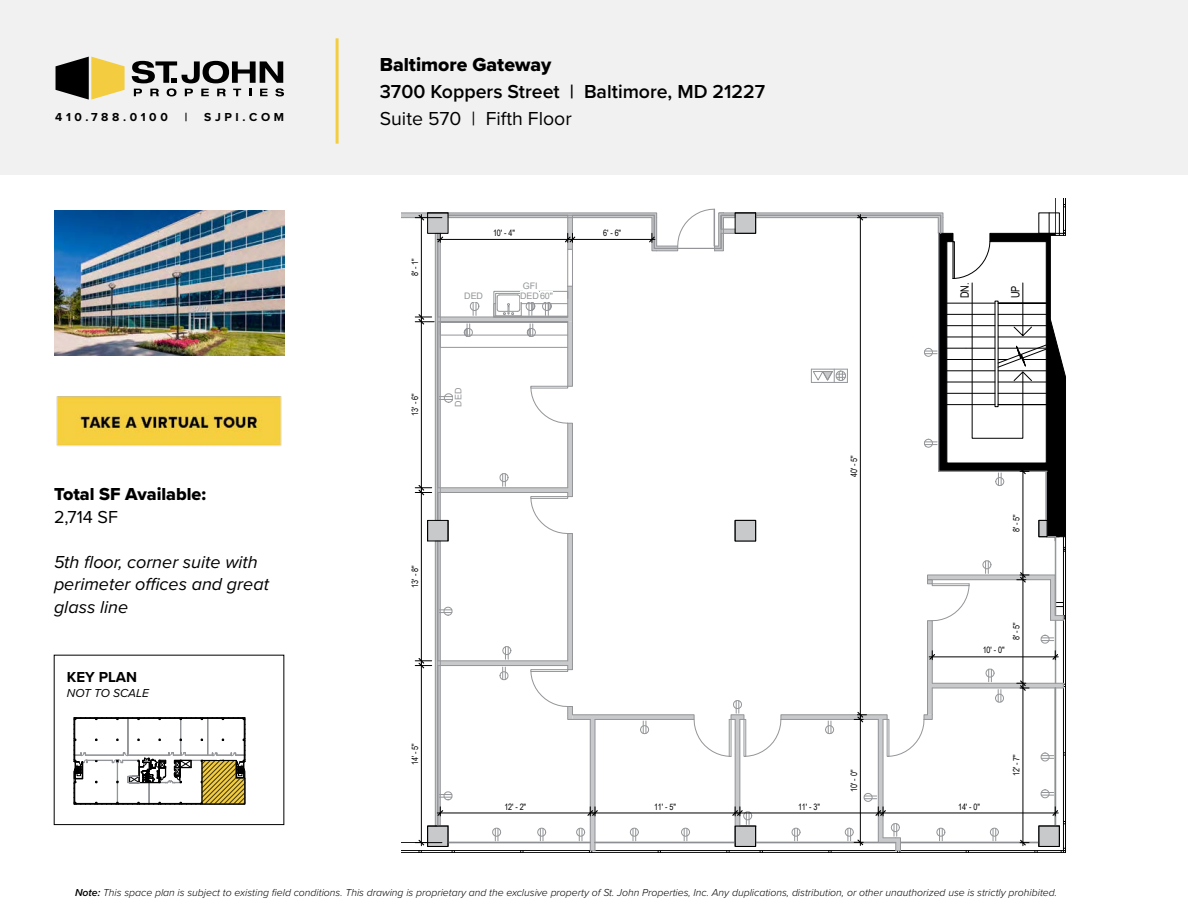
<style>
.page{position:relative;width:1188px;height:918px;background:#fff}
.page>*{position:absolute;margin:0;border:0;box-sizing:border-box;transform-origin:0 0}
.t1{font:600 19.5px "Proxima Nova";color:#000}
.t2{font:19.5px "Proxima Nova";color:#000}
.t3{font:19.5px "Proxima Nova Extrabld";color:#000}
.t4{font:italic 18px/22.5px "Proxima Nova";color:#000}
.t5{font:18px "Proxima Nova Extrabld";color:#000}
.t6{font:18px "Proxima Nova";color:#000}
.t7{font:700 15px "Proxima Nova";color:#000}
.t8{font:700 12px "Proxima Nova";letter-spacing:.3em;color:#000}
.t9{font:italic 12px "Proxima Nova";color:#000}
.t10{font:11.55px "Arial";color:#000;scale:.79 1}
.t11{font:italic 300 10.5px "Proxima Nova";color:#000}
.t12{font:9px "Arial";letter-spacing:-.01em;color:#939598}
.t13{font:8.85px "Arial Narrow";letter-spacing:-.01em;color:#000}
.s1{font-weight:600}
</style>
<div class="page">
<div style="left:0;top:0;width:1188px;height:174px;background:#f1f1f2"></div>
<hr style="left:336px;top:38px;width:3px;height:106px;background:#f3cd3f">
<svg style="left:56px;top:57px;width:69px;height:43px"></svg>
<svg style="left:132px;top:61px;width:152px;height:35px"></svg>
<hr style="left:1065px;top:199px;width:1px;height:36px;background:#000">
<hr style="left:1063px;top:199px;width:1px;height:36px;background:#000">
<hr style="left:1055px;top:199px;width:1px;height:36px;background:#000">
<svg style="left:401px;top:204px;width:665px;height:649px"></svg>
<div style="left:983px;top:645px;width:22px;height:10px;background:#fff"></div>
<img style="left:54px;top:211px;width:230px;height:144px">
<svg style="left:74px;top:718px;width:172px;height:87px"></svg>
<img style="left:56px;top:396px;width:226px;height:50px">
<p class="t8" style="left:55px;top:108px;width:114px">410.788.0100</p>
<p class="t8" style="left:185px;top:108px;width:4px">|</p>
<p class="t8" style="left:204px;top:108px;width:81px">SJPI.COM</p>
<h2 class="t5" style="left:54px;top:481px;width:154px">Total SF Available:</h2>
<h2 class="t6" style="left:54px;top:503px;width:66px">2,714 SF</h2>
<h2 class="t4" style="left:54px;top:550px;width:217px">5th floor, corner suite with perimeter offices and great glass line</h2>
<h3 class="t7" style="left:67px;top:666px;width:72px">KEY PLAN</h3>
<p class="t9" style="left:67px;top:684px;width:84px">NOT TO SCALE</p>
<h1 class="t3" style="left:380px;top:50px;width:173px">Baltimore Gateway</h1>
<h1 class="t1" style="left:380px;top:77px;width:387px">3700 Koppers Street | Baltimore, MD 21227</h1>
<h1 class="t2" style="left:380px;top:104px;width:194px">Suite 570 | Fifth Floor</h1>
<p class="t13" style="left:408px;top:276px;width:20px;rotate:-90deg">8' - 1"</p>
<p class="t13" style="left:408px;top:416px;width:23px;rotate:-90deg">13' - 6"</p>
<p class="t13" style="left:408px;top:588px;width:23px;rotate:-90deg">13' - 8"</p>
<p class="t13" style="left:408px;top:765px;width:23px;rotate:-90deg">14' - 5"</p>
<p class="t13" style="left:493px;top:226px;width:23px">10' - 4"</p>
<p class="t13" style="left:603px;top:226px;width:19px">6' - 6"</p>
<p class="t12" style="left:464px;top:290px;width:20px">DED</p>
<p class="t12" style="left:523px;top:279px;width:16px">GFI</p>
<p class="t12" style="left:520px;top:290px;width:34px">DED60"</p>
<p class="t10" style="left:957px;top:298px;width:21px;rotate:-90deg">DN.</p>
<p class="t10" style="left:1007px;top:298px;width:17px;rotate:-90deg">UP</p>
<p class="t12" style="left:452px;top:407px;width:20px;rotate:-90deg">DED</p>
<p class="t13" style="left:847px;top:477px;width:23px;rotate:-90deg">40' - 5"</p>
<p class="t13" style="left:1010px;top:532px;width:20px;rotate:-90deg">8' - 5"</p>
<p class="t13" style="left:983px;top:644px;width:23px">10' - 0"</p>
<p class="t13" style="left:1010px;top:640px;width:20px;rotate:-90deg">8' - 5"</p>
<p class="t13" style="left:504px;top:800px;width:23px">12' - 2"</p>
<p class="t13" style="left:654px;top:800px;width:23px">11' - 5"</p>
<p class="t13" style="left:798px;top:800px;width:23px">11' - 3"</p>
<p class="t13" style="left:847px;top:792px;width:23px;rotate:-90deg">10' - 0"</p>
<p class="t13" style="left:958px;top:800px;width:23px">14' - 0"</p>
<p class="t13" style="left:1010px;top:776px;width:23px;rotate:-90deg">12' - 7"</p>
<p class="t11" style="left:75px;top:885px;width:984px"><span class="s1">Note:</span> This space plan is subject to existing field conditions. This drawing is proprietary and the exclusive property of St. John Properties, Inc. Any duplications, distribution, or other unauthorized use is strictly prohibited.</p>
</div>
